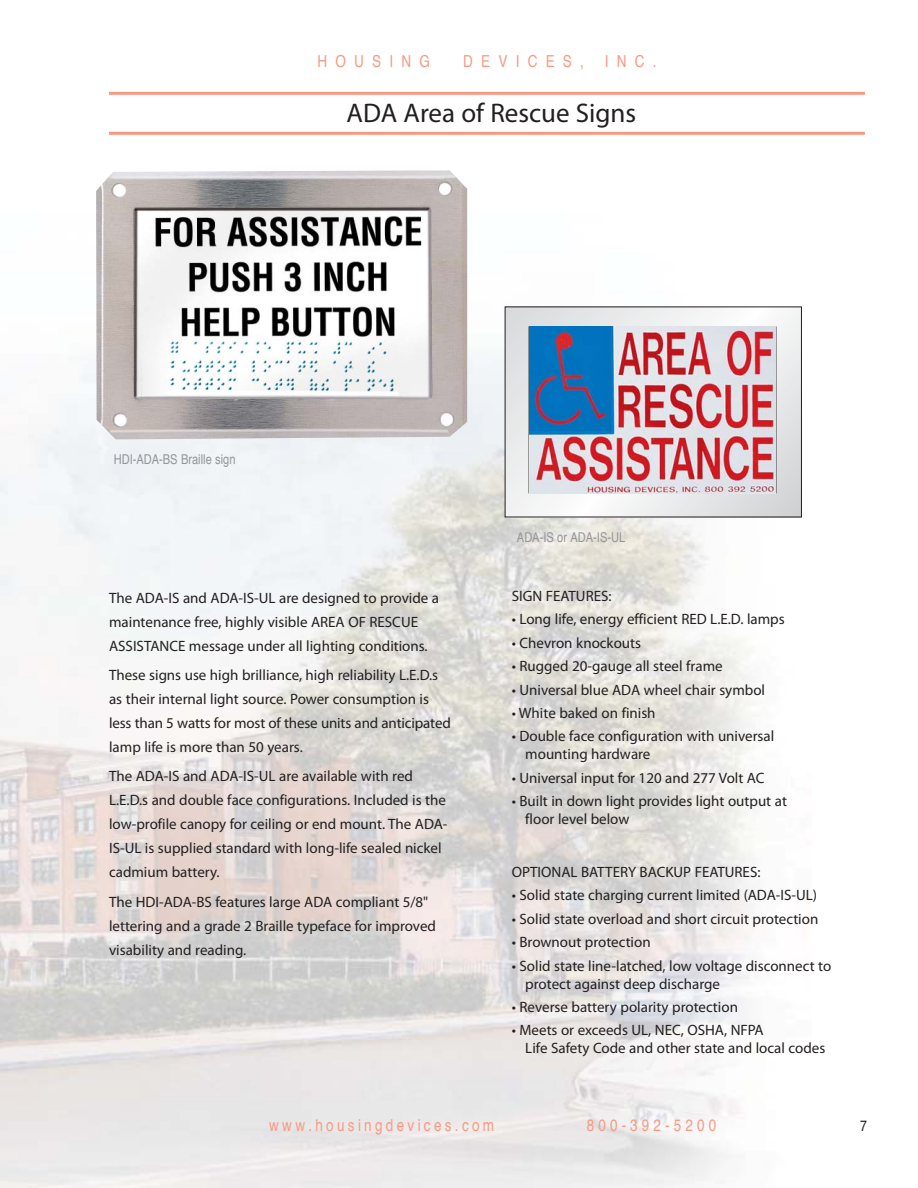
<style>
.page{position:relative;width:918px;height:1188px;background:#fff}
.page>*{position:absolute;margin:0;border:0;box-sizing:border-box;transform-origin:0 0}
.t1{font:27px "Myriad Pro";color:#231f20}
.t2{font:condensed 16.5px "Helvetica";letter-spacing:.2em;color:#f79a81}
.t3{font:condensed 16.5px "Helvetica";letter-spacing:.25em;color:#f79a81}
.t4{font:condensed 16.5px "Helvetica";letter-spacing:.5em;color:#f79a81}
.t5{font:15px/24px "Myriad Pro";color:#231f20}
.t6{font:condensed 15px "Helvetica";color:#231f20}
.t7{font:condensed 13.5px "Helvetica";color:#939598}
</style>
<div class="page">
<img style="left:0;top:213px;width:802px;height:975px">
<hr style="left:109px;top:92px;width:756px;height:3px;background:#f79a81">
<hr style="left:109px;top:132px;width:756px;height:3px;background:#f79a81">
<svg style="left:507px;top:309px;width:293px;height:206px"></svg>
<img style="left:529px;top:327px;width:247px;height:166px">
<img style="left:96px;top:170px;width:371px;height:269px">
<p class="t4" style="left:317px;top:54px;width:114px">HOUSING</p>
<p class="t4" style="left:463px;top:54px;width:122px">DEVICES,</p>
<p class="t3" style="left:605px;top:54px;width:53px">INC.</p>
<h1 class="t1" style="left:347px;top:103px;width:291px">ADA Area of Rescue Signs</h1>
<p class="t7" style="left:114px;top:454px;width:123px">HDI-ADA-BS Braille sign</p>
<p class="t7" style="left:517px;top:532px;width:110px">ADA-IS or ADA-IS-UL</p>
<p class="t5" style="left:109px;top:587px;width:332px">The ADA-IS and ADA-IS-UL are designed to provide a maintenance free, highly visible AREA OF RESCUE<br>ASSISTANCE message under all lighting conditions.</p>
<p class="t5" style="left:109px;top:664px;width:343px">These signs use high brilliance, high reliability L.E.D.s as their internal light source. Power consumption is less than 5 watts for most of these units and anticipated lamp life is more than 50 years.</p>
<p class="t5" style="left:109px;top:766px;width:340px">The ADA-IS and ADA-IS-UL are available with red L.E.D.s and double face configurations. Included is the low-profile canopy for ceiling or end mount. The ADA-IS-UL is supplied standard with long-life sealed nickel cadmium battery.</p>
<p class="t5" style="left:109px;top:891px;width:328px">The HDI-ADA-BS features large ADA compliant 5/8" lettering and a grade 2 Braille typeface for improved visability and reading.</p>
<p class="t5" style="left:512px;top:585px;width:101px">SIGN FEATURES:</p>
<p class="t5" style="left:512px;top:609px;width:274px">• Long life, energy efficient RED L.E.D. lamps</p>
<p class="t5" style="left:512px;top:632px;width:131px">• Chevron knockouts</p>
<p class="t5" style="left:512px;top:656px;width:212px">• Rugged 20-gauge all steel frame</p>
<p class="t5" style="left:512px;top:679px;width:255px">• Universal blue ADA wheel chair symbol</p>
<p class="t5" style="left:512px;top:702px;width:145px">• White baked on finish</p>
<p class="t5" style="left:525px;top:729px;width:251px;line-height:18px;text-indent:-14px">• Double face configuration with universal mounting hardware</p>
<p class="t5" style="left:512px;top:767px;width:254px">• Universal input for 120 and 277 Volt AC</p>
<p class="t5" style="left:525px;top:794px;width:263px;line-height:18px;text-indent:-14px">• Built in down light provides light output at floor level below</p>
<p class="t5" style="left:512px;top:861px;width:250px">OPTIONAL BATTERY BACKUP FEATURES:</p>
<p class="t5" style="left:512px;top:885px;width:307px">• Solid state charging current limited (ADA-IS-UL)</p>
<p class="t5" style="left:512px;top:908px;width:308px">• Solid state overload and short circuit protection</p>
<p class="t5" style="left:512px;top:932px;width:140px">• Brownout protection</p>
<p class="t5" style="left:525px;top:958px;width:307px;line-height:18px;text-indent:-14px">• Solid state line-latched, low voltage disconnect to protect against deep discharge</p>
<p class="t5" style="left:512px;top:996px;width:228px">• Reverse battery polarity protection</p>
<p class="t5" style="left:525px;top:1023px;width:302px;line-height:18px;text-indent:-14px">• Meets or exceeds UL, NEC, OSHA, NFPA<br>Life Safety Code and other state and local codes</p>
<p class="t2" style="left:269px;top:1118px;width:226px">www.housingdevices.com</p>
<p class="t3" style="left:587px;top:1118px;width:131px">800-392-5200</p>
<p class="t6" style="left:860px;top:1119px;width:8px">7</p>
</div>
